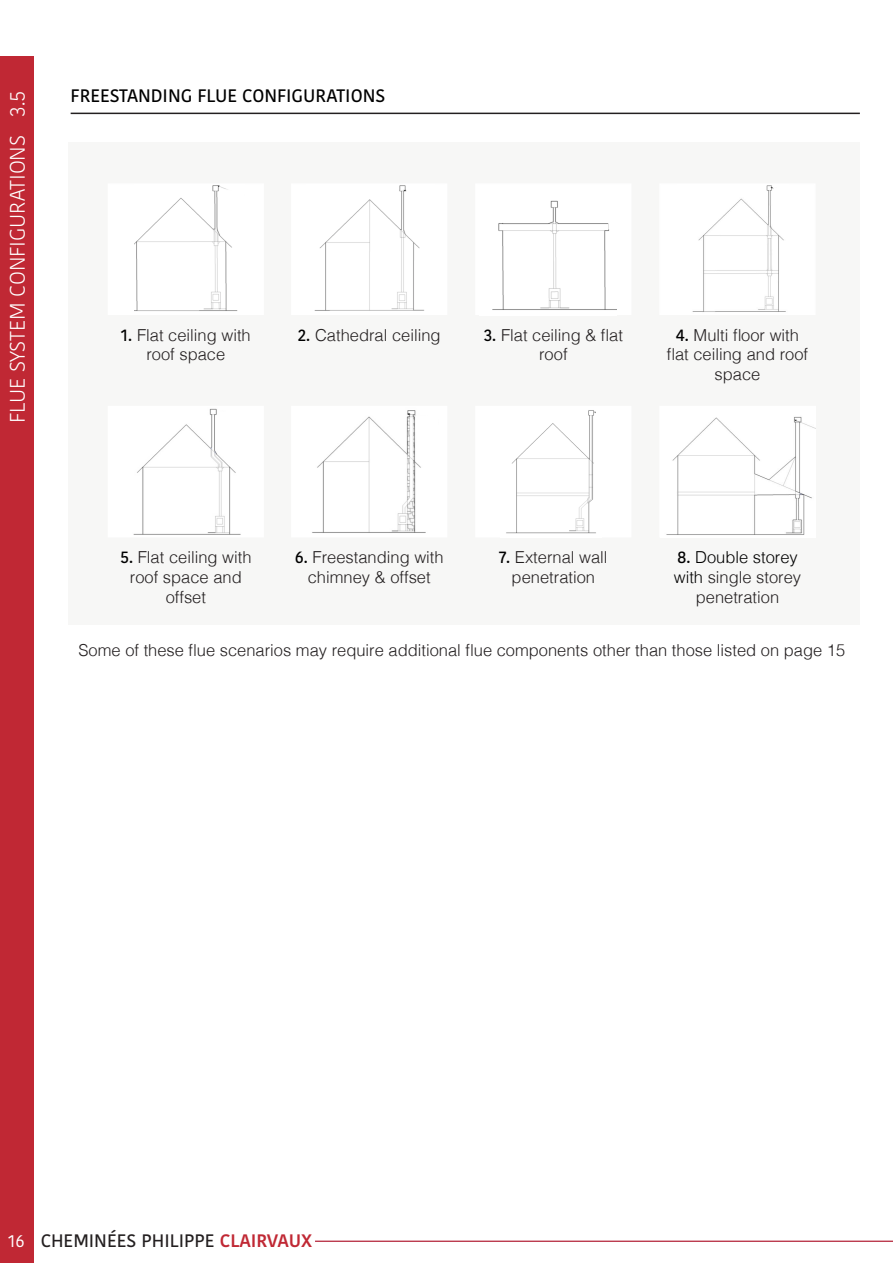
<style>
.page{position:relative;width:893px;height:1263px;background:#fff}
.page>*{position:absolute;margin:0;border:0;box-sizing:border-box;transform-origin:0 0}
.t1{font:300 21px "Kohinoor Bangla";color:#fff}
.t2{font:500 18px "Kohinoor Bangla";color:#000}
.t3{font:500 18px "Kohinoor Bangla";color:#231f20}
.t4{font:300 16.5px/19.8px "Helvetica";color:#231f20;text-align:center}
.s1{font-family:"Kohinoor Bangla";font-weight:500;color:#000}
.s2{color:#000}
.s3{font-family:"Kohinoor Telugu";font-weight:400;color:#fff}
.s4{font-family:"Kohinoor Telugu"}
.s5{font-family:"Kohinoor Telugu";font-weight:600;color:#c02834}
</style>
<div class="page">
<div style="left:0;top:56px;width:33px;height:1207px;background:#c02834"></div>
<hr style="left:315px;top:1241px;width:578px;height:1px;background:#ab0a22">
<div style="left:68px;top:143px;width:792px;height:482px;background:#f7f7f6"></div>
<div style="left:291px;top:183px;width:156px;height:132px;background:#fff"></div>
<img style="left:307px;top:185px;width:127px;height:126px">
<div style="left:475px;top:183px;width:156px;height:132px;background:#fff"></div>
<div style="left:659px;top:183px;width:157px;height:132px;background:#fff"></div>
<div style="left:108px;top:406px;width:156px;height:131px;background:#fff"></div>
<div style="left:291px;top:406px;width:156px;height:131px;background:#fff"></div>
<div style="left:475px;top:406px;width:156px;height:131px;background:#fff"></div>
<div style="left:659px;top:406px;width:157px;height:131px;background:#fff"></div>
<img style="left:479px;top:200px;width:137px;height:115px">
<img style="left:129px;top:407px;width:121px;height:129px">
<div style="left:108px;top:183px;width:156px;height:132px;background:#fff"></div>
<img style="left:294px;top:407px;width:145px;height:129px">
<img style="left:678px;top:185px;width:111px;height:129px">
<img style="left:500px;top:407px;width:101px;height:130px">
<img style="left:134px;top:185px;width:110px;height:126px">
<img style="left:661px;top:407px;width:155px;height:130px">
<div style="left:219px;top:189px;width:27px;height:20px;background:#fff"></div>
<div style="left:407px;top:189px;width:32px;height:25px;background:#fff"></div>
<div style="left:608px;top:217px;width:13px;height:12px;background:#fff"></div>
<div style="left:774px;top:188px;width:23px;height:21px;background:#fff"></div>
<div style="left:218px;top:412px;width:37px;height:22px;background:#fff"></div>
<div style="left:416px;top:415px;width:23px;height:17px;background:#fff"></div>
<div style="left:596px;top:410px;width:12px;height:14px;background:#fff"></div>
<hr style="left:71px;top:113px;width:789px;height:1px;background:#231f20">
<p class="t1" style="left:2px;top:423px;width:334px;rotate:-90deg">FLUE SYSTEM CONFIGURATIONS 3.5</p>
<p class="t2" style="left:71px;top:81px;width:316px">FREESTANDING FLUE CONFIGURATIONS</p>
<p class="t4" style="left:121px;top:324px;width:131px"><span class="s1">1.</span> Flat ceiling with roof space</p>
<p class="t4" style="left:298px;top:324px;width:144px"><span class="s1">2.</span> Cathedral ceiling</p>
<p class="t4" style="left:484px;top:324px;width:141px"><span class="s1">3.</span> Flat ceiling &amp; flat roof</p>
<p class="t4" style="left:667px;top:324px;width:143px"><span class="s1">4.</span> Multi floor with flat ceiling and roof space</p>
<p class="t4" style="left:120px;top:546px;width:133px"><span class="s1">5.</span> Flat ceiling with roof space and offset</p>
<p class="t4" style="left:295px;top:546px;width:150px"><span class="s1">6.</span> Freestanding with chimney &amp; offset</p>
<p class="t4" style="left:499px;top:546px;width:110px"><span class="s1">7.</span> External wall penetration</p>
<p class="t4" style="left:674px;top:546px;width:129px"><span class="s1">8.</span> <span class="s2">Double storey with</span> single storey penetration</p>
<p class="t4" style="left:79px;top:639px;width:768px">Some of these flue scenarios may require additional flue components other than those listed on page 15</p>
<p class="t3" style="left:8px;top:1226px;width:306px"><span class="s3">16</span> CHEMINÉES <span class="s4">PHILIPPE</span> <span class="s5">CLAIRVAUX</span></p>
</div>
